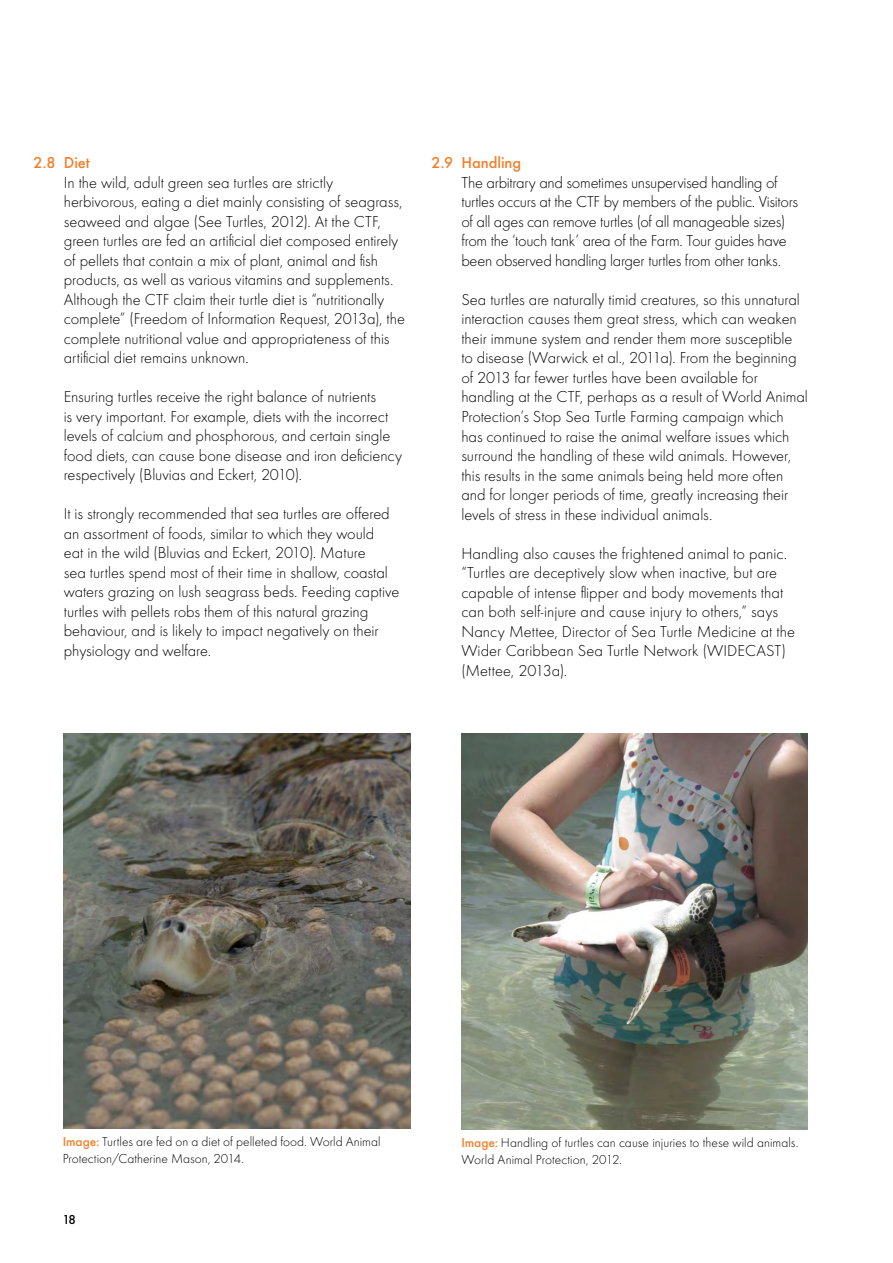
<style>
.page{position:relative;width:893px;height:1263px;background:#fff}
.page>*{position:absolute;margin:0;border:0;box-sizing:border-box;transform-origin:0 0}
.t1{font:300 16.5px/19.5px "Futura Round";letter-spacing:-.005em;color:#000}
.t2{font:500 16.5px "Futura Round";letter-spacing:-.005em;color:#f57e29}
.t3{font:300 13.5px/16.8px "Futura Round";letter-spacing:.005em;color:#000}
.t4{font:500 13.5px "Futura Round";color:#000}
.s1{font-weight:500;color:#f57e29}
</style>
<div class="page">
<img style="left:64px;top:734px;width:346px;height:394px">
<img style="left:461px;top:734px;width:347px;height:395px">
<p class="t2" style="left:34px;top:151px;width:58px">2.8 Diet</p>
<p class="t1" style="left:64px;top:172px;width:343px">In the wild, adult green sea turtles are strictly herbivorous, eating a diet mainly consisting of seagrass, seaweed and algae (See Turtles, 2012). At the CTF, green turtles are fed an artificial diet composed entirely of pellets that contain a mix of plant, animal and fish products, as well as various vitamins and supplements.<br>Although the CTF claim their turtle diet is “nutritionally complete” (Freedom of Information Request, 2013a), the complete nutritional value and appropriateness of this artificial diet remains unknown.</p>
<p class="t1" style="left:64px;top:387px;width:340px">Ensuring turtles receive the right balance of nutrients<br>is very important. For example, diets with the incorrect levels of calcium and phosphorous, and certain single food diets, can cause bone disease and iron deficiency respectively (Bluvias and Eckert, 2010).</p>
<p class="t1" style="left:64px;top:504px;width:337px">It is strongly recommended that sea turtles are offered an assortment of foods, similar to which they would<br>eat in the wild (Bluvias and Eckert, 2010). Mature<br>sea turtles spend most of their time in shallow, coastal waters grazing on lush seagrass beds. Feeding captive turtles with pellets robs them of this natural grazing behaviour, and is likely to impact negatively on their physiology and welfare.</p>
<p class="t2" style="left:432px;top:151px;width:91px">2.9 Handling</p>
<p class="t1" style="left:461px;top:172px;width:338px">The arbitrary and sometimes unsupervised handling of turtles occurs at the CTF by members of the public. Visitors of all ages can remove turtles (of all manageable sizes) from the ‘touch tank’ area of the Farm. Tour guides have been observed handling larger turtles from other tanks.</p>
<p class="t1" style="left:461px;top:289px;width:348px">Sea turtles are naturally timid creatures, so this unnatural interaction causes them great stress, which can weaken their immune system and render them more susceptible to disease (Warwick et al., 2011a). From the beginning of 2013 far fewer turtles have been available for handling at the CTF, perhaps as a result of World Animal Protection’s Stop Sea Turtle Farming campaign which has continued to raise the animal welfare issues which surround the handling of these wild animals. However, this results in the same animals being held more often and for longer periods of time, greatly increasing their levels of stress in these individual animals.</p>
<p class="t1" style="left:461px;top:543px;width:335px">Handling also causes the frightened animal to panic. “Turtles are deceptively slow when inactive, but are capable of intense flipper and body movements that can both self-injure and cause injury to others,” says Nancy Mettee, Director of Sea Turtle Medicine at the Wider Caribbean Sea Turtle Network (WIDECAST) (Mettee, 2013a).</p>
<p class="t3" style="left:63px;top:1133px;width:319px"><span class="s1">Image:</span> Turtles are fed on a diet of pelleted food. World Animal<br>Protection/Catherine Mason, 2014.</p>
<p class="t4" style="left:64px;top:1209px;width:14px">18</p>
<p class="t3" style="left:461px;top:1133px;width:339px"><span class="s1">Image:</span> Handling of turtles can cause injuries to these wild animals.<br>World Animal Protection, 2012.</p>
</div>
